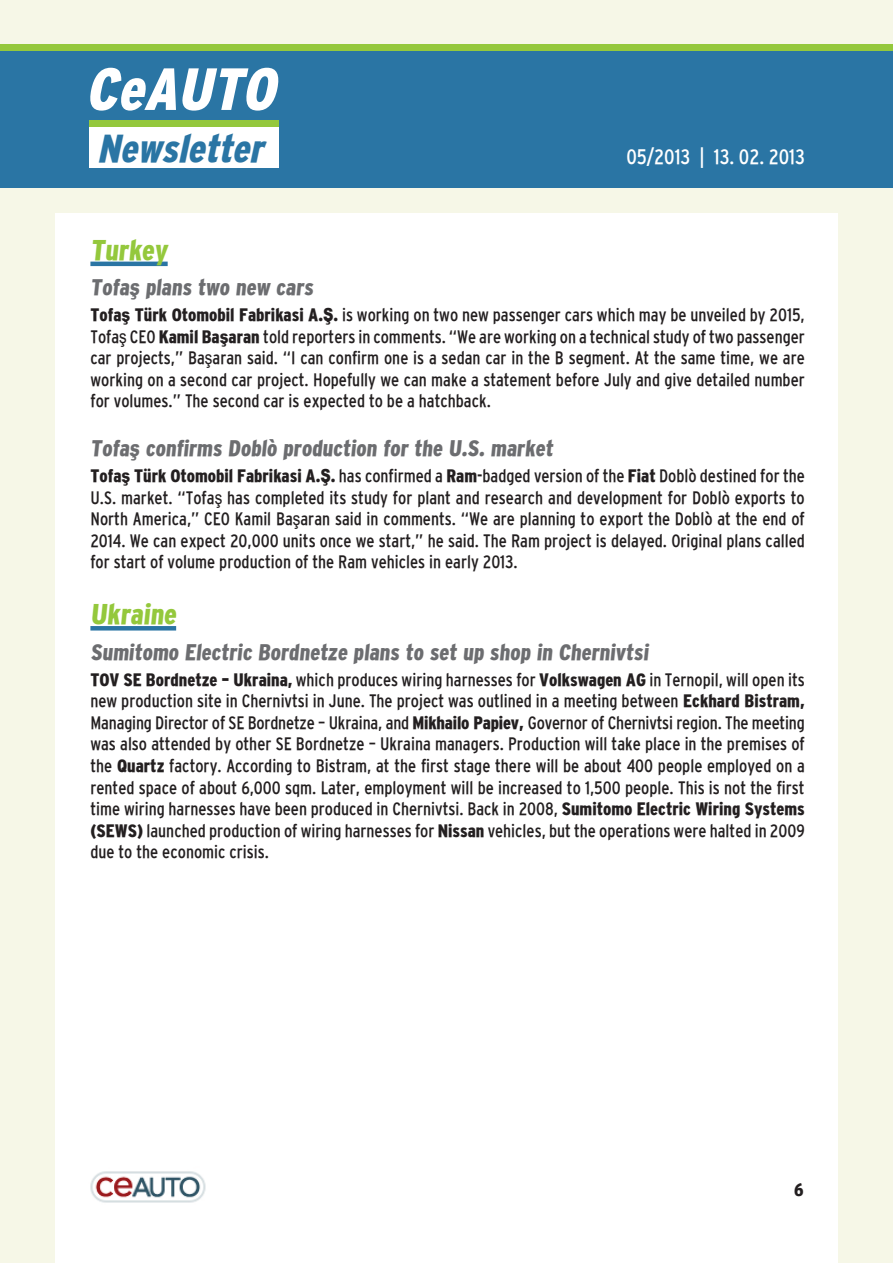
<style>
.page{position:relative;width:893px;height:1263px;background:#fff}
.page>*{position:absolute;margin:0;border:0;box-sizing:border-box;transform-origin:0 0}
.t1{font:italic 900 condensed 59.4px "Interstate";color:#fff}
.t2{font:italic 900 condensed 38.85px "Interstate";color:#2a75a4}
.t3{font:900 condensed 28.5px "Interstate";color:#94c83c}
.t4{font:900 condensed 22.5px "Interstate";letter-spacing:-.115em;color:#6c6d70}
.t5{font:21px "Interstate Hun Reg Cond";color:#fff}
.t6{font:18px/21.6px "Interstate Hun Reg Cond";color:#231f20;text-align:justify}
.t7{font:900 condensed 18px "Interstate";color:#231f20}
.s1{font-family:"Arial";font-stretch:normal}
.s2{font-family:"Interstate";font-weight:900;font-stretch:condensed}
.s3{font-family:"Arial";font-weight:900}
.s4{font-family:"Arial"}
</style>
<div class="page">
<div style="left:0;top:0;width:54px;height:1263px;background:#f6f7e7"></div>
<div style="left:839px;top:0;width:54px;height:1263px;background:#f6f7e7"></div>
<div style="left:0;top:0;width:893px;height:213px;background:#f6f7e7"></div>
<div style="left:0;top:51px;width:893px;height:136px;background:#2a75a4"></div>
<div style="left:90px;top:125px;width:189px;height:42px;background:#fff"></div>
<div style="left:90px;top:121px;width:189px;height:6px;background:#94c83c"></div>
<img style="left:90px;top:1171px;width:116px;height:32px">
<div style="left:0;top:45px;width:893px;height:6px;background:#94c83c"></div>
<hr style="left:90px;top:262px;width:78px;height:4px;background:#2a75a4">
<hr style="left:90px;top:626px;width:86px;height:4px;background:#2a75a4">
<h1 class="t1" style="left:85px;top:56px;width:205px">Ceauto</h1>
<h2 class="t2" style="left:97px;top:127px;width:176px">Newsletter</h2>
<p class="t5" style="left:626px;top:145px;width:180px">05/2013 | 13. 02. 2013</p>
<h3 class="t3" style="left:90px;top:234px;width:82px">Turkey</h3>
<p class="t4" style="left:90px;top:275px;width:227px">Tofa<span class="s1">ş</span> plans two new cars</p>
<p class="t6" style="left:90px;top:304px;width:716px"><span class="s2">Tofa</span><span class="s3">ş</span> <span class="s2">Türk Otomobil Fabrikasi A.</span><span class="s3">Ş</span><span class="s2">.</span> is working on two new passenger cars which may be unveiled by 2015, Tofa<span class="s4">ş</span> CEO <span class="s2">Kamil Ba</span><span class="s3">ş</span><span class="s2">aran</span> told reporters in comments. “We are working on a technical study of two passenger car projects,” Ba<span class="s4">ş</span>aran said. “I can confirm one is a sedan car in the B segment. At the same time, we are working on a second car project. Hopefully we can make a statement before July and give detailed number for volumes.” The second car is expected to be a hatchback.</p>
<p class="t4" style="left:90px;top:436px;width:467px">Tofa<span class="s1">ş</span> confirms Doblò production for the U.S. market</p>
<p class="t6" style="left:90px;top:465px;width:716px"><span class="s2">Tofa</span><span class="s3">ş</span> <span class="s2">Türk Otomobil Fabrikasi A.</span><span class="s3">Ş</span><span class="s2">.</span> has confirmed a <span class="s2">Ram</span>-badged version of the <span class="s2">Fiat</span> Doblò destined for the U.S. market. “Tofa<span class="s4">ş</span> has completed its study for plant and research and development for Doblò exports to North America,” CEO Kamil Ba<span class="s4">ş</span>aran said in comments. “We are planning to export the Doblò at the end of 2014. We can expect 20,000 units once we start,” he said. The Ram project is delayed. Original plans called for start of volume production of the Ram vehicles in early 2013.</p>
<h3 class="t3" style="left:90px;top:598px;width:91px">Ukraine</h3>
<p class="t4" style="left:90px;top:639px;width:562px">Sumitomo Electric Bordnetze plans to set up shop in Chernivtsi</p>
<p class="t6" style="left:90px;top:668px;width:716px"><span class="s2">TOV SE Bordnetze – Ukraina,</span> which produces wiring harnesses for <span class="s2">Volkswagen AG</span> in Ternopil, will open its new production site in Chernivtsi in June. The project was outlined in a meeting between <span class="s2">Eckhard Bistram, </span>Managing Director of SE Bordnetze – Ukraina, and <span class="s2">Mikhailo Papiev,</span> Governor of Chernivtsi region. The meeting was also attended by other SE Bordnetze – Ukraina managers. Production will take place in the premises of the <span class="s2">Quartz</span> factory. According to Bistram, at the first stage there will be about 400 people employed on a rented space of about 6,000 sqm. Later, employment will be increased to 1,500 people. This is not the first time wiring harnesses have been produced in Chernivtsi. Back in 2008, <span class="s2">Sumitomo Electric Wiring Systems</span></p>
<p class="t7" style="left:90px;top:820px;width:18px">(SEWS</p>
<p class="t6" style="left:90px;top:819px;width:716px;text-indent:47px"><span class="s2">)</span> launched production of wiring harnesses for <span class="s2">Nissan</span> vehicles, but the operations were halted in 2009 due to the economic crisis.</p>
<p class="t7" style="left:794px;top:1179px;width:11px">6</p>
</div>
